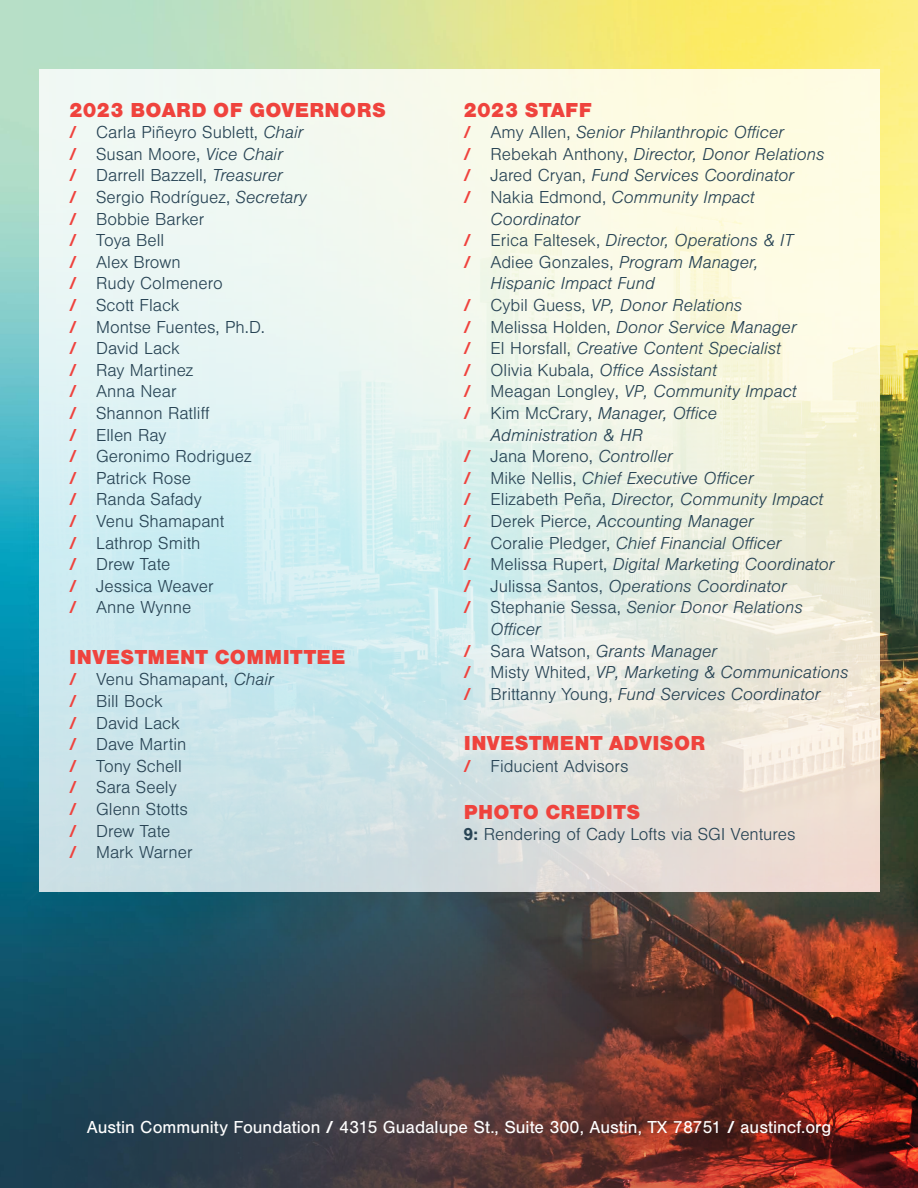
<style>
.page{position:relative;width:918px;height:1188px;background:#fff}
.page>*{position:absolute;margin:0;border:0;box-sizing:border-box;transform-origin:0 0}
.t1{font:900 21px "Foundation Sans";letter-spacing:.015em;color:#ef433d}
.t2{font:italic 300 18px "Foundation Sans";color:#274354}
.t3{font:300 18px/21.6px "Foundation Sans";color:#274354}
.t4{font:18px "Foundation Sans";color:#fff}
.s1{font-weight:700;color:#ef423d}
.s2{font-style:italic}
.s3{font-weight:700;font-style:normal;color:#ef423d}
.s4{font-style:normal}
.s5{font-weight:700}
</style>
<div class="page">
<img style="left:0;top:0;width:918px;height:1188px">
<p class="t1" style="left:69px;top:98px;width:318px">2023 BOARD OF GOVERNORS</p>
<p class="t3" style="left:69px;top:122px;width:239px"><span class="s1">/</span> Carla Piñeyro Sublett, <span class="s2">Chair </span><span class="s1">/</span> Susan Moore, <span class="s2">Vice Chair<br></span><span class="s1">/</span> Darrell Bazzell, <span class="s2">Treasurer<br></span><span class="s1">/</span> Sergio Rodríguez, <span class="s2">Secretary </span><span class="s1">/</span> Bobbie Barker<br><span class="s1">/</span> Toya Bell<br><span class="s1">/</span> Alex Brown<br><span class="s1">/</span> Rudy Colmenero<br><span class="s1">/</span> Scott Flack<br><span class="s1">/</span> Montse Fuentes, Ph.D.<br><span class="s1">/</span> David Lack<br><span class="s1">/</span> Ray Martinez<br><span class="s1">/</span> Anna Near<br><span class="s1">/</span> Shannon Ratliff<br><span class="s1">/</span> Ellen Ray<br><span class="s1">/</span> Geronimo Rodriguez<br><span class="s1">/</span> Patrick Rose<br><span class="s1">/</span> Randa Safady<br><span class="s1">/</span> Venu Shamapant<br><span class="s1">/</span> Lathrop Smith<br><span class="s1">/</span> Drew Tate<br><span class="s1">/</span> Jessica Weaver<br><span class="s1">/</span> Anne Wynne</p>
<p class="t1" style="left:69px;top:645px;width:278px">INVESTMENT COMMITTEE</p>
<p class="t3" style="left:69px;top:669px;width:206px"><span class="s1">/</span> Venu Shamapant, <span class="s2">Chair </span><span class="s1">/</span> Bill Bock<br><span class="s1">/</span> David Lack<br><span class="s1">/</span> Dave Martin<br><span class="s1">/</span> Tony Schell<br><span class="s1">/</span> Sara Seely<br><span class="s1">/</span> Glenn Stotts<br><span class="s1">/</span> Drew Tate<br><span class="s1">/</span> Mark Warner</p>
<p class="t1" style="left:464px;top:98px;width:130px">2023 STAFF</p>
<p class="t2" style="left:464px;top:122px;width:322px"><span class="s3">/</span> <span class="s4">Amy Allen,</span> Senior Philanthropic Officer</p>
<p class="t2" style="left:464px;top:144px;width:363px"><span class="s3">/</span> <span class="s4">Rebekah Anthony,</span> Director, Donor Relations</p>
<p class="t2" style="left:464px;top:166px;width:332px"><span class="s3">/</span> <span class="s4">Jared Cryan,</span> Fund Services Coordinator</p>
<p class="t2" style="left:464px;top:187px;width:293px"><span class="s3">/</span> <span class="s4">Nakia Edmond,</span> Community Impact</p>
<p class="t2" style="left:491px;top:209px;width:91px">Coordinator</p>
<p class="t2" style="left:464px;top:230px;width:331px"><span class="s3">/</span> <span class="s4">Erica Faltesek,</span> Director, Operations &amp; IT</p>
<p class="t2" style="left:464px;top:252px;width:296px"><span class="s3">/</span> <span class="s4">Adiee Gonzales,</span> Program Manager,</p>
<p class="t2" style="left:491px;top:274px;width:166px">Hispanic Impact Fund</p>
<p class="t2" style="left:464px;top:295px;width:280px"><span class="s3">/</span> <span class="s4">Cybil Guess,</span> VP, Donor Relations</p>
<p class="t2" style="left:464px;top:317px;width:335px"><span class="s3">/</span> <span class="s4">Melissa Holden,</span> Donor Service Manager</p>
<p class="t2" style="left:464px;top:338px;width:319px"><span class="s3">/</span> <span class="s4">El Horsfall,</span> Creative Content Specialist</p>
<p class="t2" style="left:464px;top:360px;width:255px"><span class="s3">/</span> <span class="s4">Olivia Kubala,</span> Office Assistant</p>
<p class="t2" style="left:464px;top:382px;width:335px"><span class="s3">/</span> <span class="s4">Meagan Longley,</span> VP, Community Impact</p>
<p class="t2" style="left:464px;top:403px;width:255px"><span class="s3">/</span> <span class="s4">Kim McCrary,</span> Manager, Office</p>
<p class="t2" style="left:491px;top:425px;width:154px">Administration &amp; HR</p>
<p class="t3" style="left:464px;top:446px;width:211px"><span class="s1">/</span> Jana Moreno, <span class="s2">Controller</span></p>
<p class="t2" style="left:464px;top:468px;width:292px"><span class="s3">/</span> <span class="s4">Mike Nellis,</span> Chief Executive Officer</p>
<p class="t2" style="left:464px;top:490px;width:361px"><span class="s3">/</span> <span class="s4">Elizabeth Peña,</span> Director, Community Impact</p>
<p class="t2" style="left:464px;top:511px;width:292px"><span class="s3">/</span> <span class="s4">Derek Pierce,</span> Accounting Manager</p>
<p class="t2" style="left:464px;top:533px;width:320px"><span class="s3">/</span> <span class="s4">Coralie Pledger,</span> Chief Financial Officer</p>
<p class="t2" style="left:464px;top:554px;width:373px"><span class="s3">/</span> <span class="s4">Melissa Rupert,</span> Digital Marketing Coordinator</p>
<p class="t2" style="left:464px;top:576px;width:325px"><span class="s3">/</span> <span class="s4">Julissa Santos,</span> Operations Coordinator</p>
<p class="t2" style="left:464px;top:598px;width:341px"><span class="s3">/</span> <span class="s4">Stephanie Sessa,</span> Senior Donor Relations</p>
<p class="t2" style="left:491px;top:619px;width:52px">Officer</p>
<p class="t2" style="left:464px;top:641px;width:255px"><span class="s3">/</span> <span class="s4">Sara Watson,</span> Grants Manager</p>
<p class="t2" style="left:464px;top:662px;width:386px"><span class="s3">/</span> <span class="s4">Misty Whited,</span> VP, Marketing &amp; Communications</p>
<p class="t2" style="left:464px;top:684px;width:359px"><span class="s3">/</span> <span class="s4">Brittanny Young,</span> Fund Services Coordinator</p>
<p class="t1" style="left:464px;top:731px;width:243px">INVESTMENT ADVISOR</p>
<p class="t3" style="left:464px;top:755px;width:167px"><span class="s1">/</span> Fiducient Advisors</p>
<p class="t1" style="left:464px;top:800px;width:178px">PHOTO CREDITS</p>
<p class="t3" style="left:464px;top:824px;width:334px"><span class="s5">9:</span> Rendering of Cady Lofts via SGI Ventures</p>
<p class="t4" style="left:87px;top:1117px;width:746px">Austin Community Foundation <span class="s5">/</span> 4315 Guadalupe St., Suite 300, Austin, TX 78751 <span class="s5">/</span> austincf.org</p>
</div>
